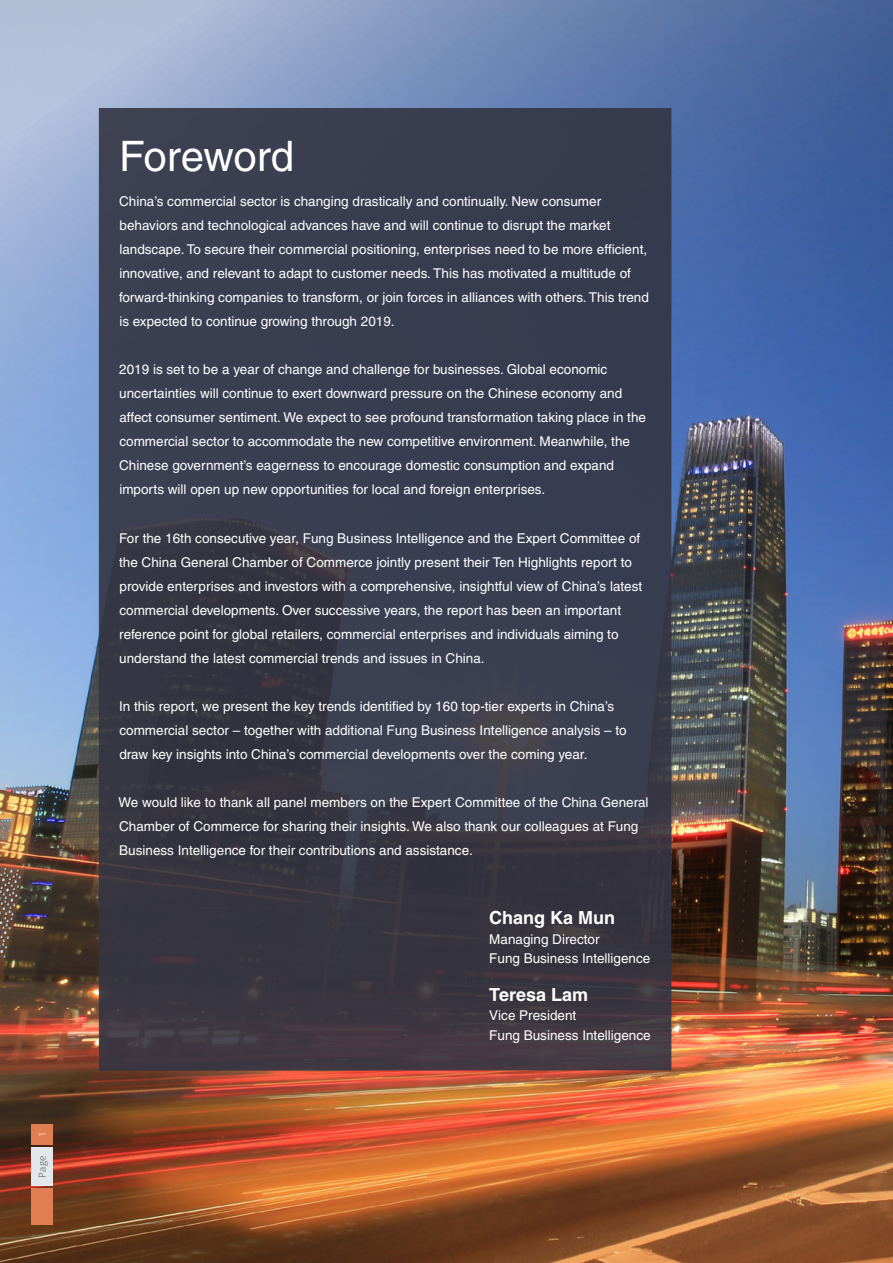
<style>
.page{position:relative;width:893px;height:1263px;background:#fff}
.page>*{position:absolute;margin:0;border:0;box-sizing:border-box;transform-origin:0 0}
.t1{font:42px "Helvetica";color:#fff}
.t2{font:700 18px "Helvetica";color:#fff}
.t3{font:13.5px/24px "Helvetica";color:#fff}
.t4{font:300 9.75px "Open Sans";color:#444849}
.t5{font:300 9.75px "Open Sans";color:#fff}
</style>
<div class="page">
<img style="left:0;top:0;width:893px;height:1263px">
<div style="left:99px;top:108px;width:572px;height:963px;background:linear-gradient(to bottom,#383f54,#393640)"></div>
<div style="left:32px;top:1124px;width:21px;height:21px;background:#e07d51"></div>
<div style="left:32px;top:1147px;width:21px;height:39px;background:#e1e7eb"></div>
<div style="left:32px;top:1188px;width:21px;height:37px;background:#e07d51"></div>
<p class="t5" style="left:36px;top:1137px;width:7px;rotate:-90deg">1</p>
<p class="t4" style="left:36px;top:1178px;width:24px;rotate:-90deg">Page</p>
<h1 class="t1" style="left:119px;top:132px;width:176px">Foreword</h1>
<p class="t3" style="left:119px;top:190px;width:531px">China’s commercial sector is changing drastically and continually. New consumer behaviors and technological advances have and will continue to disrupt the market landscape. To secure their commercial positioning, enterprises need to be more efficient, innovative, and relevant to adapt to customer needs. This has motivated a multitude of forward-thinking companies to transform, or join forces in alliances with others. This trend is expected to continue growing through 2019.</p>
<p class="t3" style="left:119px;top:358px;width:528px">2019 is set to be a year of change and challenge for businesses. Global economic uncertainties will continue to exert downward pressure on the Chinese economy and affect consumer sentiment. We expect to see profound transformation taking place in the commercial sector to accommodate the new competitive environment. Meanwhile, the Chinese government’s eagerness to encourage domestic consumption and expand imports will open up new opportunities for local and foreign enterprises.</p>
<p class="t3" style="left:119px;top:526px;width:525px">For the 16th consecutive year, Fung Business Intelligence and the Expert Committee of the China General Chamber of Commerce jointly present their Ten Highlights report to provide enterprises and investors with a comprehensive, insightful view of China’s latest commercial developments. Over successive years, the report has been an important reference point for global retailers, commercial enterprises and individuals aiming to understand the latest commercial trends and issues in China.</p>
<p class="t3" style="left:119px;top:694px;width:509px">In this report, we present the key trends identified by 160 top-tier experts in China’s commercial sector – together with additional Fung Business Intelligence analysis – to draw key insights into China’s commercial developments over the coming year.</p>
<p class="t3" style="left:119px;top:790px;width:532px">We would like to thank all panel members on the Expert Committee of the China General<br>Chamber of Commerce for sharing their insights. We also thank our colleagues at Fung<br>Business Intelligence for their contributions and assistance.</p>
<h2 class="t2" style="left:489px;top:907px;width:127px">Chang Ka Mun</h2>
<p class="t3" style="left:489px;top:929px;width:163px;line-height:19.5px">Managing Director<br>Fung Business Intelligence</p>
<h2 class="t2" style="left:489px;top:984px;width:100px">Teresa Lam</h2>
<p class="t3" style="left:489px;top:1006px;width:163px;line-height:19.5px">Vice President<br>Fung Business Intelligence</p>
</div>
